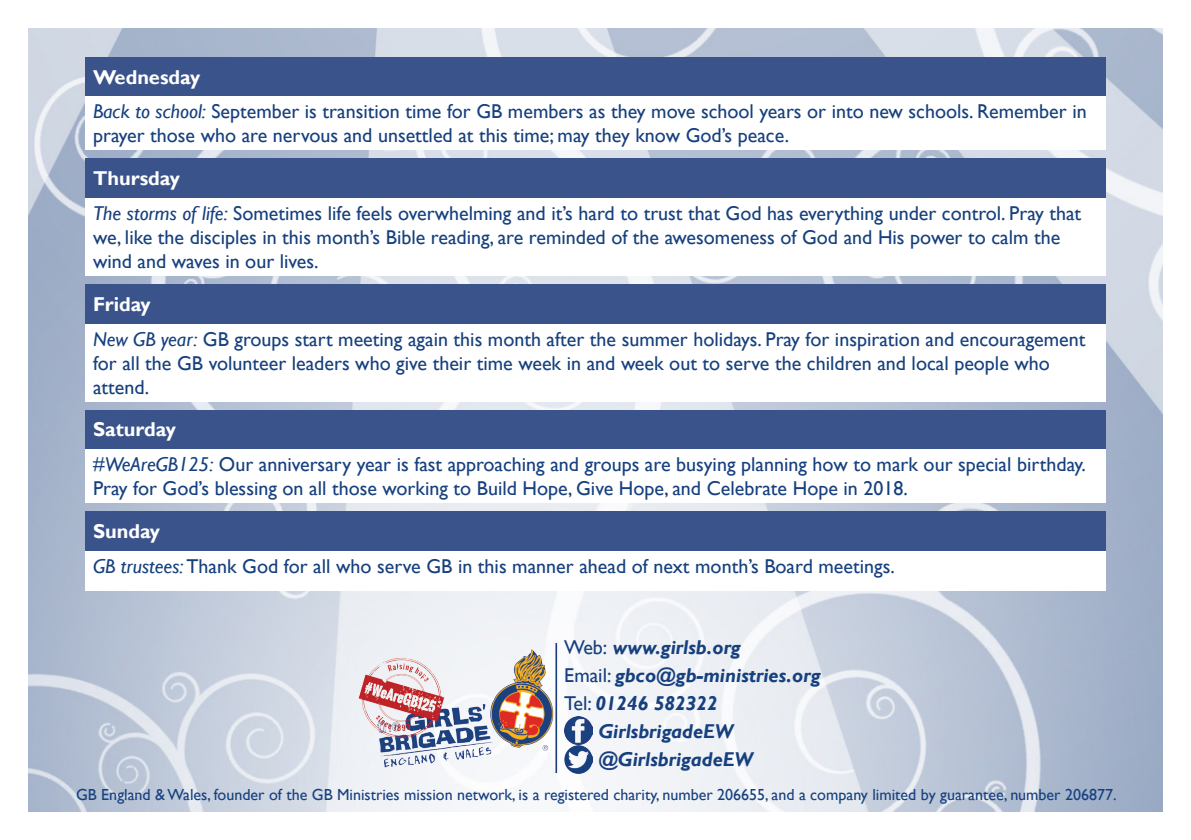
<style>
.page{position:relative;width:1191px;height:840px;background:#fff}
.page>*{position:absolute;margin:0;border:0;box-sizing:border-box;transform-origin:0 0}
.t1{font:20px/34.8px "Gill Sans";color:#16407e}
.t2{font:italic 700 20px "Gill Sans";color:#16407e}
.t3{font:16px "Gill Sans";color:#16407e}
.s1{font-weight:700;color:#fff}
.s2{font-style:italic}
.s3{font-weight:400;font-style:normal}
</style>
<div class="page">
<img style="left:28px;top:28px;width:1134px;height:782px">
<div style="left:85px;top:57px;width:1021px;height:39px;background:#3a538b"></div>
<div style="left:85px;top:96px;width:1021px;height:54px;background:#fff"></div>
<div style="left:85px;top:158px;width:1021px;height:40px;background:#3a538b"></div>
<div style="left:85px;top:198px;width:1021px;height:78px;background:#fff"></div>
<div style="left:85px;top:284px;width:1021px;height:39px;background:#3a538b"></div>
<div style="left:85px;top:323px;width:1021px;height:78px;background:#fff"></div>
<div style="left:85px;top:409px;width:1021px;height:40px;background:#3a538b"></div>
<div style="left:85px;top:449px;width:1021px;height:54px;background:#fff"></div>
<div style="left:85px;top:511px;width:1021px;height:39px;background:#3a538b"></div>
<div style="left:85px;top:550px;width:1021px;height:40px;background:#fff"></div>
<img style="left:564px;top:716px;width:28px;height:57px">
<img style="left:357px;top:640px;width:201px;height:135px">
<p class="t1" style="left:93px;top:60px;width:995px"><span class="s1">Wednesday<br></span><span class="s2">Back to school:</span> September is transition time for GB members as they move school years or into new schools. Remember in</p>
<p class="t1" style="left:93px;top:118px;width:697px">prayer those who are nervous and unsettled at this time; may they know God’s peace.</p>
<p class="t1" style="left:93px;top:161px;width:989px"><span class="s1">Thursday<br></span><span class="s2">The storms of life:</span> Sometimes life feels overwhelming and it’s hard to trust that God has everything under control. Pray that</p>
<p class="t1" style="left:93px;top:225px;width:968px;line-height:24px">we, like the disciples in this month’s Bible reading, are reminded of the awesomeness of God and His power to calm the wind and waves in our lives.</p>
<p class="t1" style="left:93px;top:287px;width:994px"><span class="s1">Friday<br></span><span class="s2">New GB year:</span> GB groups start meeting again this month after the summer holidays. Pray for inspiration and encouragement</p>
<p class="t1" style="left:93px;top:351px;width:958px;line-height:24px">for all the GB volunteer leaders who give their time week in and week out to serve the children and local people who attend.</p>
<p class="t1" style="left:93px;top:412px;width:994px"><span class="s1">Saturday<br></span><span class="s2">#WeAreGB125:</span> Our anniversary year is fast approaching and groups are busying planning how to mark our special birthday.</p>
<p class="t1" style="left:93px;top:471px;width:816px">Pray for God’s blessing on all those working to Build Hope, Give Hope, and Celebrate Hope in 2018.</p>
<p class="t1" style="left:93px;top:514px;width:803px"><span class="s1">Sunday<br></span><span class="s2">GB trustees:</span> Thank God for all who serve GB in this manner ahead of next month’s Board meetings.</p>
<p class="t2" style="left:564px;top:635px;width:178px"><span class="s3">Web:</span> www.girlsb.org</p>
<p class="t2" style="left:564px;top:663px;width:258px"><span class="s3">Email:</span> gbco@gb-ministries.org</p>
<p class="t2" style="left:564px;top:691px;width:155px"><span class="s3">Tel:</span> 01246 582322</p>
<p class="t2" style="left:598px;top:719px;width:137px">GirlsbrigadeEW</p>
<p class="t2" style="left:598px;top:747px;width:157px">@GirlsbrigadeEW</p>
<p class="t3" style="left:76px;top:784px;width:1042px">GB England &amp; Wales, founder of the GB Ministries mission network, is a registered charity, number 206655, and a company limited by guarantee, number 206877.</p>
</div>
